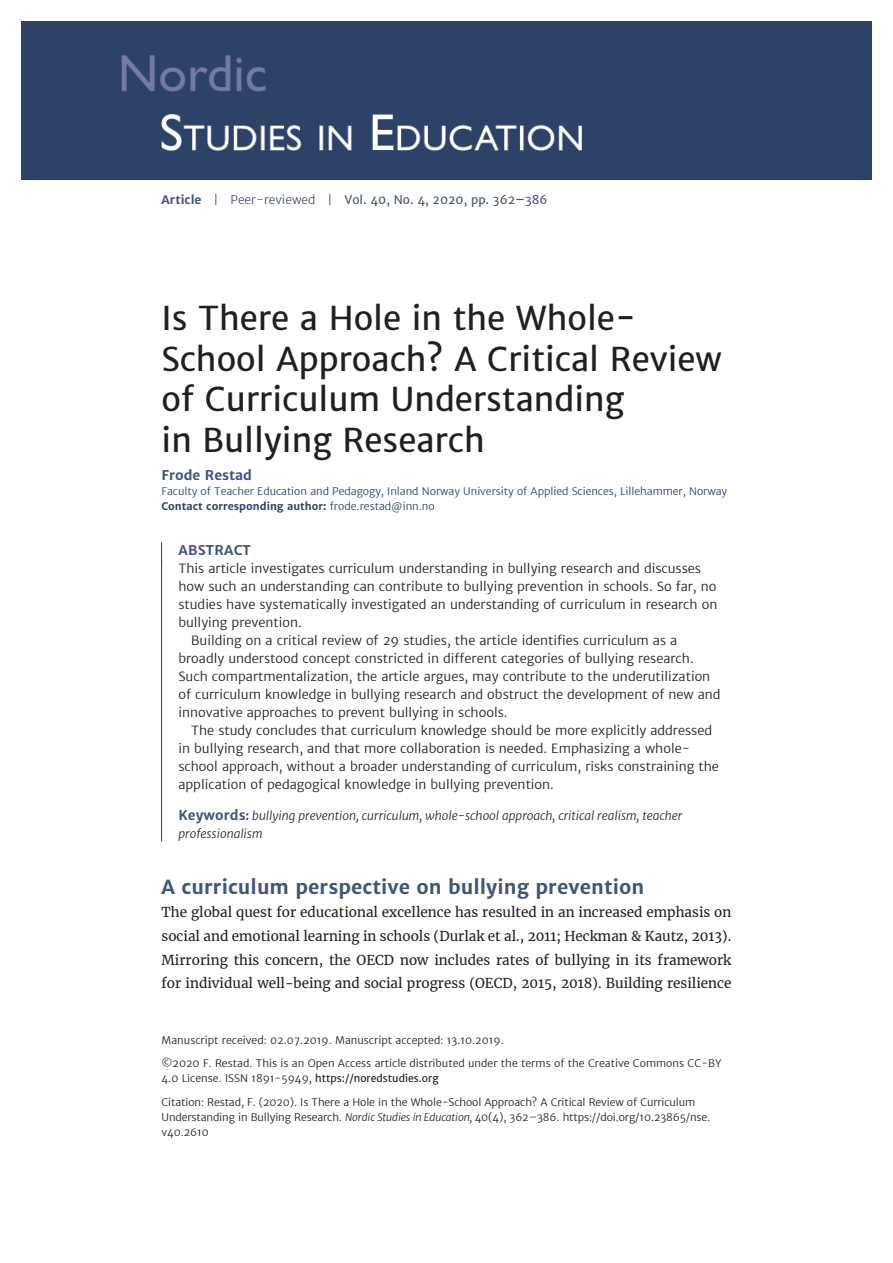
<style>
.page{position:relative;width:893px;height:1263px;background:#fff}
.page>*{position:absolute;margin:0;border:0;box-sizing:border-box;transform-origin:0 0}
.t1{font:33px/40.5px "Merriweather Sans";color:#231f20}
.t2{font:700 19.5px "Merriweather Sans";color:#445676}
.t3{font:13.5px/23.7px "Merriweather";color:#231f20;text-align:justify}
.t4{font:700 13.5px "Merriweather Sans";color:#445676}
.t5{font:700 13.5px "Merriweather Sans";letter-spacing:.02em;color:#445676}
.t6{font:300 12.75px "Merriweather Sans";color:#231f20}
.t7{font:italic 300 12px/18px "Merriweather Sans";color:#231f20}
.t8{font:12px "Merriweather Sans";color:#445676}
.t9{font:300 10.5px/15px "Merriweather Sans";color:#231f20}
.t10{font:300 10.5px/15px "Merriweather Sans";letter-spacing:-.005em;color:#2c4267}
.s1{font-weight:700}
.s2{font-weight:300}
.s3{font-weight:700;font-style:normal;font-size:13.5px;color:#445676}
.s4{font-weight:700;font-style:normal;color:#445676}
.s5{font-weight:400}
.s6{font-style:italic}
</style>
<div class="page">
<div style="left:21px;top:21px;width:851px;height:158px;background:#2c4267"></div>
<img style="left:121px;top:55px;width:461px;height:96px">
<svg style="left:161px;top:542px;width:1px;height:19px"></svg>
<hr style="left:161px;top:561px;width:1px;height:280px;background:#2c4267">
<p class="t8" style="left:162px;top:192px;width:387px"><span class="s1">Article</span> <span class="s2">| Peer-reviewed |</span> Vol. 40, No. 4, 2020, pp. 362–386</p>
<h1 class="t1" style="left:162px;top:298px;width:562px">Is There a Hole in the Whole-<br>School Approach? A Critical Review of Curriculum Understanding<br>in Bullying Research</h1>
<p class="t4" style="left:162px;top:466px;width:92px">Frode Restad</p>
<p class="t10" style="left:162px;top:483px;width:567px">Faculty of Teacher Education and Pedagogy, Inland Norway University of Applied Sciences, Lillehammer, Norway<br><span class="s1">Contact corresponding author:</span> frode.restad@inn.no</p>
<p class="t5" style="left:178px;top:542px;width:74px">ABSTRACT</p>
<p class="t6" style="left:178px;top:560px;width:524px">This article investigates curriculum understanding in bullying research and discusses</p>
<p class="t6" style="left:178px;top:578px;width:539px">how such an understanding can contribute to bullying prevention in schools. So far, no</p>
<p class="t6" style="left:178px;top:596px;width:541px">studies have systematically investigated an understanding of curriculum in research on</p>
<p class="t6" style="left:178px;top:614px;width:125px">bullying prevention.</p>
<p class="t6" style="left:191px;top:632px;width:488px">Building on a critical review of 29 studies, the article identifies curriculum as a</p>
<p class="t6" style="left:178px;top:650px;width:517px">broadly understood concept constricted in different categories of bullying research.</p>
<p class="t6" style="left:178px;top:668px;width:533px">Such compartmentalization, the article argues, may contribute to the underutilization</p>
<p class="t6" style="left:178px;top:686px;width:544px">of curriculum knowledge in bullying research and obstruct the development of new and</p>
<p class="t6" style="left:178px;top:704px;width:331px">innovative approaches to prevent bullying in schools.</p>
<p class="t6" style="left:191px;top:722px;width:522px">The study concludes that curriculum knowledge should be more explicitly addressed</p>
<p class="t6" style="left:178px;top:740px;width:513px">in bullying research, and that more collaboration is needed. Emphasizing a whole-</p>
<p class="t6" style="left:178px;top:758px;width:542px">school approach, without a broader understanding of curriculum, risks constraining the</p>
<p class="t6" style="left:178px;top:776px;width:377px">application of pedagogical knowledge in bullying prevention.</p>
<p class="t7" style="left:178px;top:806px;width:505px"><span class="s3">Keywords</span><span class="s4">:</span> bullying prevention, curriculum, whole-school approach, critical realism, teacher professionalism</p>
<h2 class="t2" style="left:162px;top:874px;width:484px">A curriculum perspective on bullying prevention</h2>
<p class="t3" style="left:162px;top:900px;width:571px">The global quest for educational excellence has resulted in an increased emphasis on social and emotional learning in schools (Durlak et al., 2011; Heckman &amp; Kautz, 2013).<br>Mirroring this concern, the OECD now includes rates of bullying in its framework for individual well-being and social progress (OECD, 2015, 2018). Building resilience</p>
<p class="t9" style="left:162px;top:1032px;width:344px">Manuscript received: 02.07.2019. Manuscript accepted: 13.10.2019.</p>
<p class="t9" style="left:162px;top:1056px;width:561px">©2020 F. Restad. This is an Open Access article distributed under the terms of the Creative Commons CC-BY<br>4.0 License. ISSN 1891-5949, <span class="s5">https://noredstudies.org</span></p>
<p class="t9" style="left:162px;top:1094px;width:550px">Citation: Restad, F. (2020). Is There a Hole in the Whole-School Approach? A Critical Review of Curriculum<br>Understanding in Bullying Research. <span class="s6">Nordic Studies in Education,</span> 40(4), 362–386. https://doi.org/10.23865/nse. v40.2610</p>
</div>
